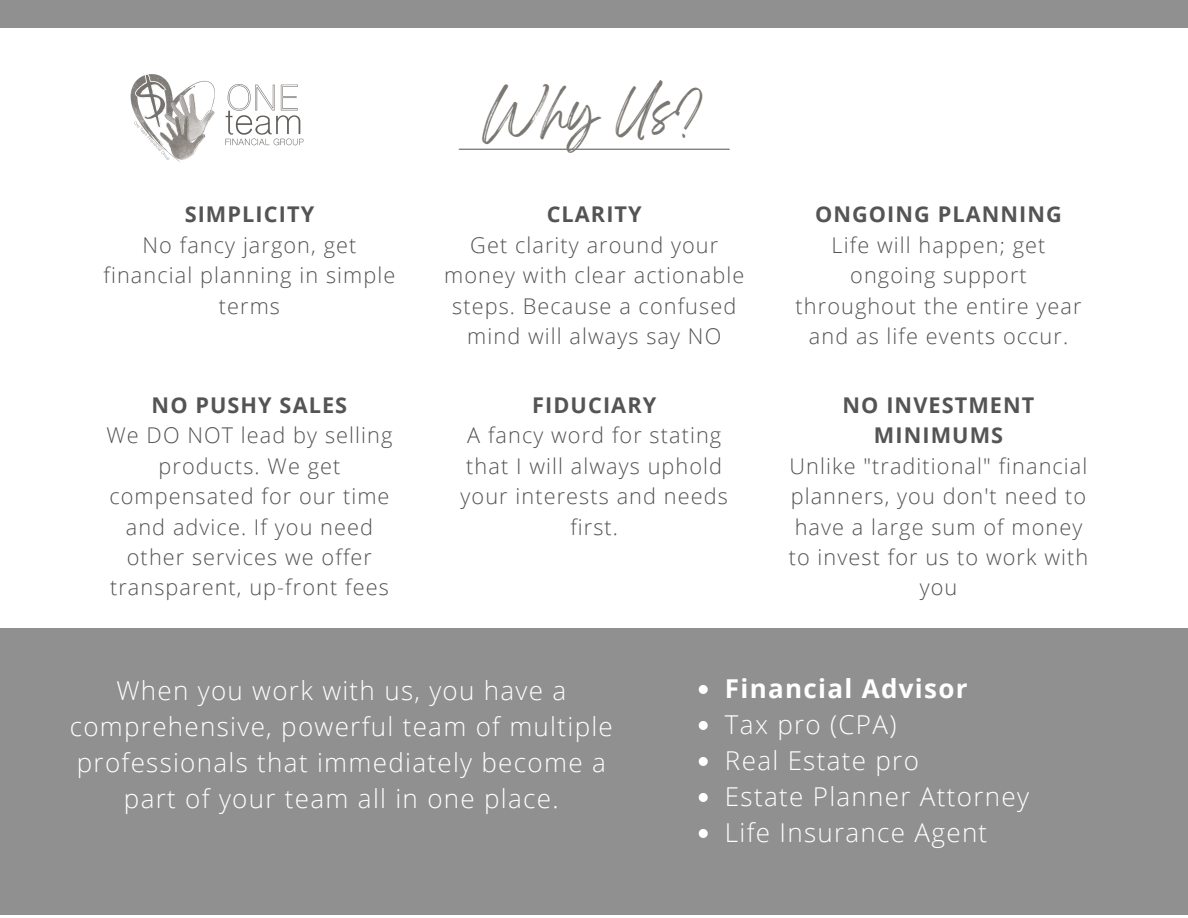
<style>
.page{position:relative;width:1188px;height:918px;background:#fff}
.page>*{position:absolute;margin:0;border:0;box-sizing:border-box;transform-origin:0 0}
.t1{font:42.45px "Breathing";color:#7b7773}
.t2{font:300 26.1px/36px "Open Sans";letter-spacing:.05em;color:#fff;text-align:center}
.t3{font:700 26.1px "Open Sans";letter-spacing:.05em;color:#fff}
.t4{font:300 21.75px/30.3px "Open Sans";letter-spacing:.05em;color:#545454;text-align:center}
.t5{font:700 21.75px/30.3px "Open Sans";letter-spacing:.05em;color:#545454;text-align:center}
</style>
<div class="page">
<hr style="left:459px;top:149px;width:270px;height:1px;background:#65625d">
<img style="left:130px;top:74px;width:81px;height:87px">
<img style="left:211px;top:83px;width:93px;height:63px">
<div style="left:0;top:628px;width:1188px;height:287px;background:#909090"></div>
<svg style="left:699px;top:685px;width:9px;height:9px"></svg>
<svg style="left:699px;top:721px;width:9px;height:9px"></svg>
<svg style="left:699px;top:757px;width:9px;height:9px"></svg>
<svg style="left:699px;top:793px;width:9px;height:9px"></svg>
<svg style="left:699px;top:829px;width:9px;height:9px"></svg>
<div style="left:0;top:0;width:1188px;height:28px;background:#909090"></div>
<p class="t5" style="left:185px;top:199px;width:131px">SIMPLICITY</p>
<p class="t4" style="left:104px;top:229px;width:293px">No fancy jargon, get financial planning in simple terms</p>
<p class="t5" style="left:152px;top:389px;width:197px">NO PUSHY SALES</p>
<p class="t4" style="left:107px;top:420px;width:287px">We DO NOT lead by selling products. We get compensated for our time and advice. If you need other services we offer transparent, up-front fees</p>
<h1 class="t1" style="left:484px;top:98px;width:222px">Why Us?</h1>
<p class="t5" style="left:547px;top:199px;width:97px">CLARITY</p>
<p class="t4" style="left:444px;top:229px;width:302px">Get clarity around your money with clear actionable steps. Because a confused mind will always say NO</p>
<p class="t5" style="left:532px;top:389px;width:126px">FIDUCIARY</p>
<p class="t4" style="left:461px;top:420px;width:269px">A fancy word for stating that I will always uphold your interests and needs first.</p>
<p class="t5" style="left:815px;top:199px;width:248px">ONGOING PLANNING</p>
<p class="t4" style="left:796px;top:229px;width:287px">Life will happen; get ongoing support throughout the entire year and as life events occur.</p>
<p class="t5" style="left:843px;top:389px;width:193px">NO INVESTMENT<br>MINIMUMS</p>
<p class="t4" style="left:789px;top:450px;width:301px">Unlike "traditional" financial planners, you don't need to have a large sum of money to invest for us to work with you</p>
<p class="t2" style="left:70px;top:672px;width:545px">When you work with us, you have a comprehensive, powerful team of multiple professionals that immediately become a part of your team all in one place.</p>
<p class="t3" style="left:725px;top:671px;width:244px">Financial Advisor</p>
<p class="t2" style="left:725px;top:706px;width:306px;text-align:left">Tax pro (CPA)<br>Real Estate pro<br>Estate Planner Attorney<br>Life Insurance Agent</p>
</div>
